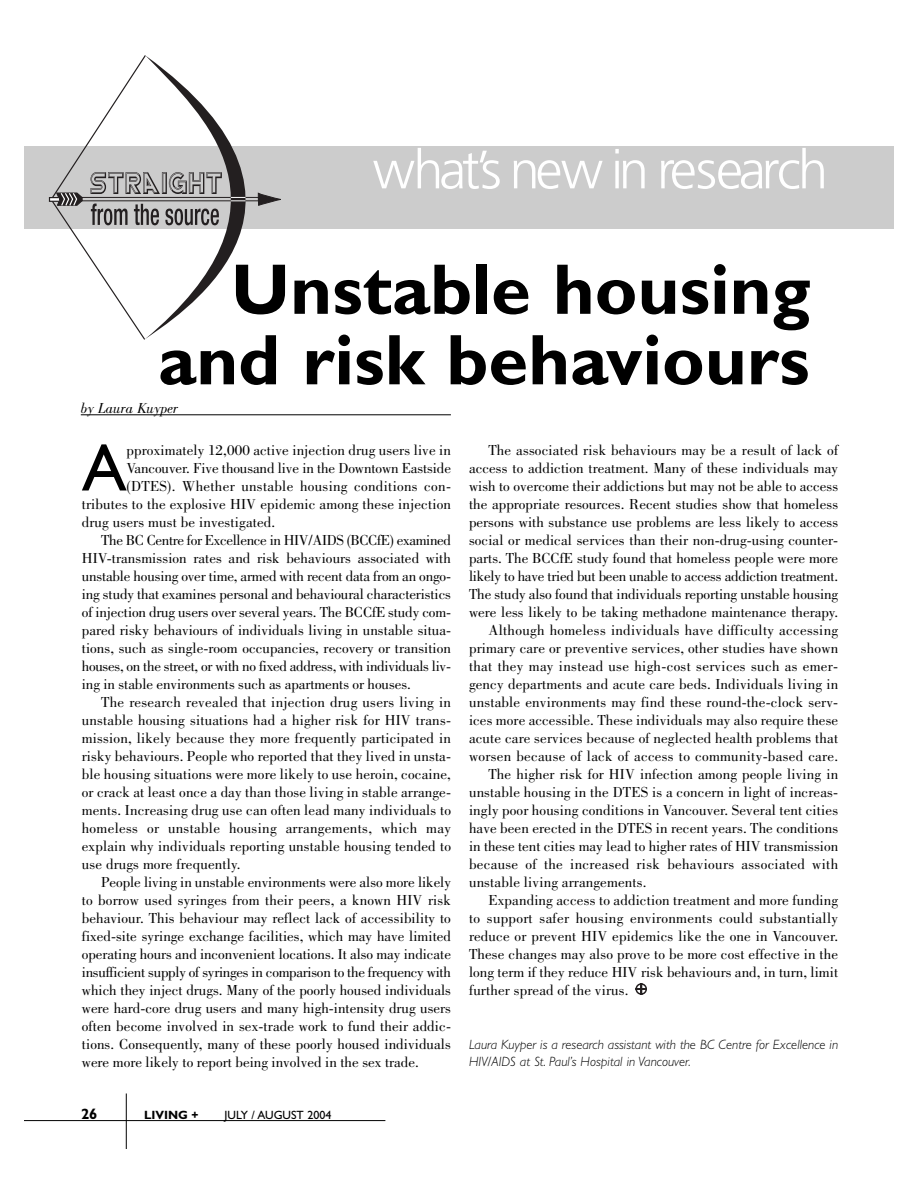
<style>
.page{position:relative;width:918px;height:1188px;background:#fff}
.page>*{position:absolute;margin:0;border:0;box-sizing:border-box;transform-origin:0 0}
.t1{font:700 72px/70.5px "Gill Sans";color:#000;text-align:right}
.t2{font:67.2px "Gill Sans";color:#000}
.t3{font:300 54px "Frutiger";letter-spacing:-.08em;color:#fff}
.t4{font:15px "Bodoni";letter-spacing:.005em;color:#000}
.t5{font:15px "Bodoni";letter-spacing:-.02em;color:#000}
.t6{font:15px "Bodoni";letter-spacing:-.015em;color:#000}
.t7{font:15px "Bodoni";letter-spacing:-.025em;color:#000}
.t8{font:italic 15px "Bodoni";color:#000}
.t9{font:700 15px "Gill Sans";color:#000}
.t10{font:italic 300 13.5px/18px "Gill Sans";color:#000}
.t11{font:12px "Gill Sans";color:#000}
.t12{font:700 12px "Gill Sans";color:#000}
</style>
<div class="page">
<hr style="left:24px;top:1120px;width:361px;height:1px;background:#000">
<hr style="left:126px;top:1093px;width:1px;height:56px;background:#000">
<div style="left:24px;top:146px;width:870px;height:83px;background:#ccc"></div>
<hr style="left:81px;top:415px;width:370px;height:1px;background:#000">
<svg style="left:635px;top:983px;width:12px;height:12px"></svg>
<div style="left:49px;top:197px;width:11px;height:5px;border:1px solid #231f20"></div>
<svg style="left:50px;top:55px;width:231px;height:285px"></svg>
<h3 class="t3" style="left:373px;top:148px;width:457px">what’s new in research</h3>
<h1 class="t1" style="left:158px;top:262px;width:654px">Unstable housing and risk behaviours</h1>
<p class="t8" style="left:81px;top:403px;width:99px">by Laura Kuyper</p>
<h2 class="t2" style="left:82px;top:445px;width:46px">A</h2>
<p class="t4" style="left:127px;top:444px;width:326px">pproximately 12,000 active injection drug users live in</p>
<p class="t4" style="left:488px;top:444px;width:351px">The associated risk behaviours may be a result of lack of</p>
<p class="t4" style="left:469px;top:462px;width:371px">access to addiction treatment. Many of these individuals may</p>
<p class="t4" style="left:469px;top:480px;width:371px">wish to overcome their addictions but may not be able to access</p>
<p class="t4" style="left:469px;top:498px;width:371px">the appropriate resources. Recent studies show that homeless</p>
<p class="t4" style="left:469px;top:516px;width:371px">persons with substance use problems are less likely to access</p>
<p class="t4" style="left:469px;top:534px;width:371px">social or medical services than their non-drug-using counter-</p>
<p class="t4" style="left:469px;top:552px;width:371px">parts. The BCCfE study found that homeless people were more</p>
<p class="t6" style="left:469px;top:570px;width:371px">likely to have tried but been unable to access addiction treatment.</p>
<p class="t4" style="left:469px;top:588px;width:371px">The study also found that individuals reporting unstable housing</p>
<p class="t4" style="left:469px;top:606px;width:371px">were less likely to be taking methadone maintenance therapy.</p>
<p class="t4" style="left:488px;top:624px;width:351px">Although homeless individuals have difficulty accessing</p>
<p class="t4" style="left:469px;top:642px;width:371px">primary care or preventive services, other studies have shown</p>
<p class="t4" style="left:469px;top:660px;width:371px">that they may instead use high-cost services such as emer-</p>
<p class="t4" style="left:469px;top:678px;width:371px">gency departments and acute care beds. Individuals living in</p>
<p class="t4" style="left:469px;top:696px;width:371px">unstable environments may find these round-the-clock serv-</p>
<p class="t4" style="left:469px;top:714px;width:371px">ices more accessible. These individuals may also require these</p>
<p class="t4" style="left:469px;top:732px;width:371px">acute care services because of neglected health problems that</p>
<p class="t4" style="left:469px;top:750px;width:371px">worsen because of lack of access to community-based care.</p>
<p class="t4" style="left:488px;top:768px;width:351px">The higher risk for HIV infection among people living in</p>
<p class="t4" style="left:469px;top:786px;width:371px">unstable housing in the DTES is a concern in light of increas-</p>
<p class="t4" style="left:469px;top:804px;width:371px">ingly poor housing conditions in Vancouver. Several tent cities</p>
<p class="t4" style="left:469px;top:822px;width:371px">have been erected in the DTES in recent years. The conditions</p>
<p class="t4" style="left:469px;top:840px;width:371px">in these tent cities may lead to higher rates of HIV transmission</p>
<p class="t4" style="left:469px;top:858px;width:371px">because of the increased risk behaviours associated with</p>
<p class="t4" style="left:469px;top:876px;width:179px">unstable living arrangements.</p>
<p class="t4" style="left:488px;top:894px;width:351px">Expanding access to addiction treatment and more funding</p>
<p class="t4" style="left:469px;top:912px;width:371px">to support safer housing environments could substantially</p>
<p class="t4" style="left:469px;top:930px;width:371px">reduce or prevent HIV epidemics like the one in Vancouver.</p>
<p class="t4" style="left:469px;top:948px;width:371px">These changes may also prove to be more cost effective in the</p>
<p class="t4" style="left:469px;top:966px;width:371px">long term if they reduce HIV risk behaviours and, in turn, limit</p>
<p class="t4" style="left:469px;top:984px;width:161px">further spread of the virus.</p>
<p class="t4" style="left:127px;top:462px;width:326px">Vancouver. Five thousand live in the Downtown Eastside</p>
<p class="t4" style="left:127px;top:480px;width:326px">(DTES). Whether unstable housing conditions con-</p>
<p class="t4" style="left:82px;top:498px;width:371px">tributes to the explosive HIV epidemic among these injection</p>
<p class="t4" style="left:82px;top:516px;width:195px">drug users must be investigated.</p>
<p class="t7" style="left:101px;top:534px;width:351px">The BC Centre for Excellence in HIV/AIDS (BCCfE) examined</p>
<p class="t4" style="left:82px;top:552px;width:371px">HIV-transmission rates and risk behaviours associated with</p>
<p class="t4" style="left:82px;top:570px;width:371px">unstable housing over time, armed with recent data from an ongo-</p>
<p class="t4" style="left:82px;top:588px;width:371px">ing study that examines personal and behavioural characteristics</p>
<p class="t4" style="left:82px;top:606px;width:371px">of injection drug users over several years. The BCCfE study com-</p>
<p class="t4" style="left:82px;top:624px;width:371px">pared risky behaviours of individuals living in unstable situa-</p>
<p class="t4" style="left:82px;top:642px;width:371px">tions, such as single-room occupancies, recovery or transition</p>
<p class="t5" style="left:82px;top:660px;width:371px">houses, on the street, or with no fixed address, with individuals liv-</p>
<p class="t4" style="left:82px;top:678px;width:331px">ing in stable environments such as apartments or houses.</p>
<p class="t4" style="left:101px;top:696px;width:351px">The research revealed that injection drug users living in</p>
<p class="t4" style="left:82px;top:714px;width:371px">unstable housing situations had a higher risk for HIV trans-</p>
<p class="t4" style="left:82px;top:732px;width:371px">mission, likely because they more frequently participated in</p>
<p class="t4" style="left:82px;top:750px;width:371px">risky behaviours. People who reported that they lived in unsta-</p>
<p class="t4" style="left:82px;top:768px;width:371px">ble housing situations were more likely to use heroin, cocaine,</p>
<p class="t4" style="left:82px;top:786px;width:371px">or crack at least once a day than those living in stable arrange-</p>
<p class="t4" style="left:82px;top:804px;width:371px">ments. Increasing drug use can often lead many individuals to</p>
<p class="t4" style="left:82px;top:822px;width:371px">homeless or unstable housing arrangements, which may</p>
<p class="t4" style="left:82px;top:840px;width:371px">explain why individuals reporting unstable housing tended to</p>
<p class="t4" style="left:82px;top:858px;width:160px">use drugs more frequently.</p>
<p class="t4" style="left:101px;top:876px;width:351px">People living in unstable environments were also more likely</p>
<p class="t4" style="left:82px;top:894px;width:371px">to borrow used syringes from their peers, a known HIV risk</p>
<p class="t4" style="left:82px;top:912px;width:371px">behaviour. This behaviour may reflect lack of accessibility to</p>
<p class="t4" style="left:82px;top:930px;width:371px">fixed-site syringe exchange facilities, which may have limited</p>
<p class="t4" style="left:82px;top:948px;width:371px">operating hours and inconvenient locations. It also may indicate</p>
<p class="t5" style="left:82px;top:966px;width:371px">insufficient supply of syringes in comparison to the frequency with</p>
<p class="t4" style="left:82px;top:984px;width:371px">which they inject drugs. Many of the poorly housed individuals</p>
<p class="t4" style="left:82px;top:1002px;width:371px">were hard-core drug users and many high-intensity drug users</p>
<p class="t4" style="left:82px;top:1020px;width:371px">often become involved in sex-trade work to fund their addic-</p>
<p class="t4" style="left:82px;top:1038px;width:371px">tions. Consequently, many of these poorly housed individuals</p>
<p class="t4" style="left:82px;top:1056px;width:339px">were more likely to report being involved in the sex trade.</p>
<p class="t10" style="left:469px;top:1036px;width:371px">Laura Kuyper is a research assistant with the BC Centre for Excellence in<br>HIV/AIDS at St. Paul’s Hospital in Vancouver.</p>
<p class="t9" style="left:81px;top:1109px;width:18px">26</p>
<p class="t12" style="left:144px;top:1111px;width:56px">LIVING +</p>
<p class="t11" style="left:225px;top:1111px;width:108px">JULY / AUGUST 2004</p>
</div>
